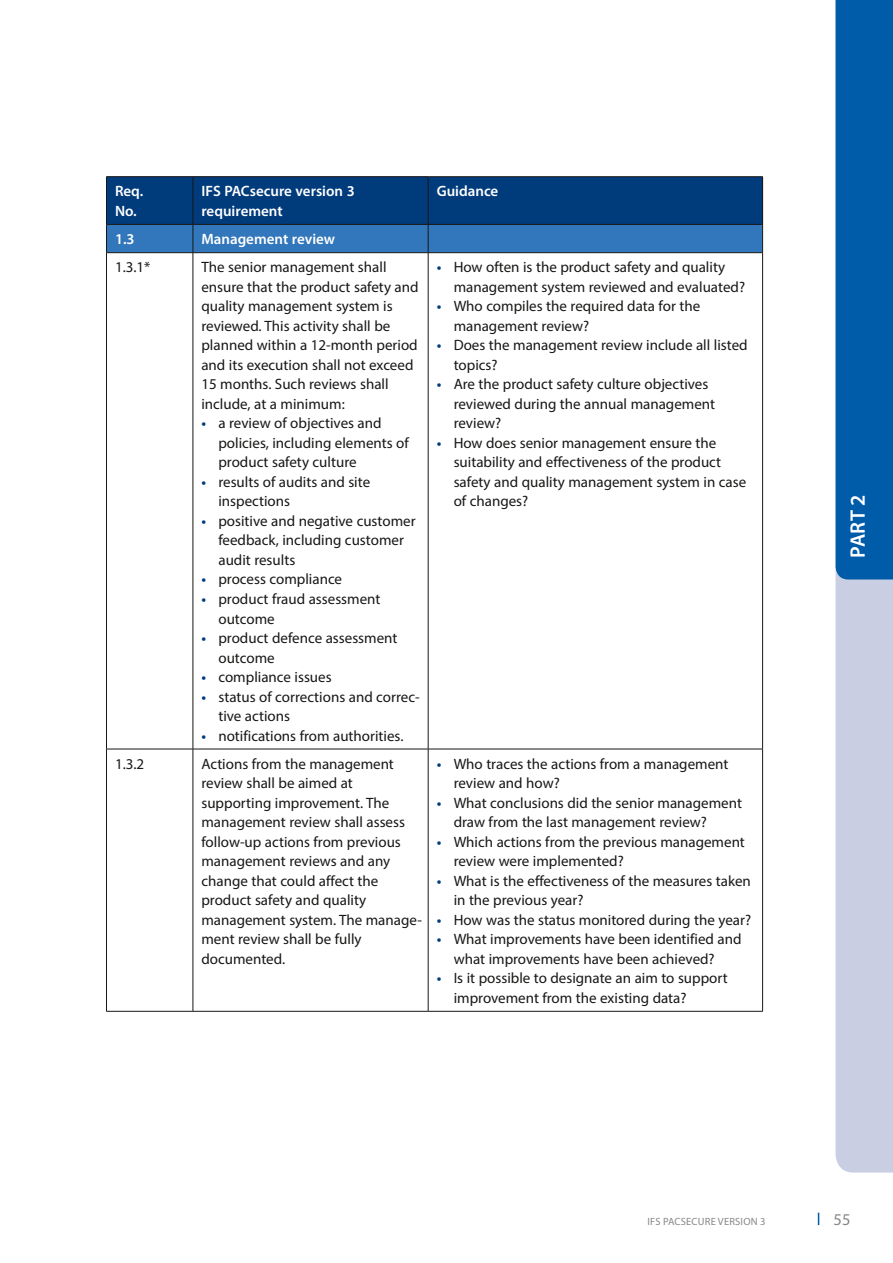
<style>
.page{position:relative;width:893px;height:1263px;background:#fff}
.page>*{position:absolute;margin:0;border:0;box-sizing:border-box;transform-origin:0 0}
.t1{font:600 21px "Myriad Pro";color:#fff}
.t2{font:16.5px "Myriad Pro";color:#868786}
.t3{font:15px/19.5px "Myriad Pro";color:#181716}
.t4{font:600 15px/19.5px "Myriad Pro";color:#fff}
.t5{font:10.5px "Myriad Pro";letter-spacing:.02em;color:#868786}
.s1{font-weight:600;color:#003b7c}
</style>
<div class="page">
<svg style="left:818px;top:1213px;width:1px;height:12px"></svg>
<div style="left:836px;top:579px;width:57px;height:593px;background:#c9cee3"></div>
<div style="left:836px;top:0;width:57px;height:579px;background:#005ba9"></div>
<hr style="left:193px;top:253px;width:1px;height:496px;background:#181716">
<hr style="left:428px;top:253px;width:1px;height:496px;background:#181716">
<hr style="left:193px;top:749px;width:1px;height:262px;background:#181716">
<hr style="left:428px;top:749px;width:1px;height:262px;background:#181716">
<hr style="left:193px;top:176px;width:235px;height:1px;background:#181716">
<hr style="left:106px;top:176px;width:87px;height:1px;background:#181716">
<hr style="left:428px;top:176px;width:335px;height:1px;background:#181716">
<svg style="left:106px;top:177px;width:657px;height:75px;background:#124f90"></svg>
<hr style="left:106px;top:252px;width:87px;height:1px;background:#181716">
<hr style="left:106px;top:253px;width:1px;height:496px;background:#181716">
<hr style="left:193px;top:252px;width:235px;height:1px;background:#181716">
<hr style="left:428px;top:252px;width:335px;height:1px;background:#181716">
<hr style="left:762px;top:253px;width:1px;height:496px;background:#181716">
<hr style="left:106px;top:749px;width:87px;height:1px;background:#181716">
<hr style="left:106px;top:749px;width:1px;height:262px;background:#181716">
<hr style="left:193px;top:749px;width:235px;height:1px;background:#181716">
<hr style="left:428px;top:749px;width:335px;height:1px;background:#181716">
<hr style="left:762px;top:749px;width:1px;height:262px;background:#181716">
<hr style="left:106px;top:1011px;width:87px;height:1px;background:#181716">
<hr style="left:193px;top:1011px;width:235px;height:1px;background:#181716">
<hr style="left:428px;top:1011px;width:335px;height:1px;background:#181716">
<p class="t4" style="left:115px;top:181px;width:30px">Req.<br>No.</p>
<p class="t4" style="left:201px;top:181px;width:155px">IFS PACsecure version 3 requirement</p>
<p class="t4" style="left:437px;top:181px;width:63px">Guidance</p>
<p class="t4" style="left:115px;top:229px;width:21px">1.3</p>
<p class="t4" style="left:201px;top:229px;width:135px">Management review</p>
<p class="t3" style="left:115px;top:257px;width:37px">1.3.1*</p>
<p class="t3" style="left:201px;top:257px;width:219px">The senior management shall ensure that the product safety and quality management system is reviewed. This activity shall be planned within a 12-month period and its execution shall not exceed<br>15 months. Such reviews shall include, at a minimum:</p>
<p class="t3" style="left:218px;top:413px;width:192px;text-indent:-17px"><span class="s1">•</span> a review of objectives and policies, including elements of product safety culture</p>
<p class="t3" style="left:218px;top:472px;width:153px;text-indent:-17px"><span class="s1">•</span> results of audits and site inspections</p>
<p class="t3" style="left:218px;top:511px;width:199px;text-indent:-17px"><span class="s1">•</span> positive and negative customer feedback, including customer audit results</p>
<p class="t3" style="left:201px;top:569px;width:142px"><span class="s1">•</span> process compliance</p>
<p class="t3" style="left:218px;top:589px;width:164px;text-indent:-17px"><span class="s1">•</span> product fraud assessment outcome</p>
<p class="t3" style="left:218px;top:628px;width:181px;text-indent:-17px"><span class="s1">•</span> product defence assessment outcome</p>
<p class="t3" style="left:201px;top:667px;width:132px"><span class="s1">•</span> compliance issues</p>
<p class="t3" style="left:218px;top:686px;width:203px;text-indent:-17px"><span class="s1">•</span> status of corrections and correc&shy;tive actions</p>
<p class="t3" style="left:201px;top:725px;width:204px"><span class="s1">•</span> notifications from authorities.</p>
<p class="t3" style="left:454px;top:257px;width:293px;text-indent:-17px"><span class="s1">•</span> How often is the product safety and quality management system reviewed and evaluated?</p>
<p class="t3" style="left:454px;top:296px;width:248px;text-indent:-17px"><span class="s1">•</span> Who compiles the required data for the management review?</p>
<p class="t3" style="left:454px;top:335px;width:295px;text-indent:-17px"><span class="s1">•</span> Does the management review include all listed topics?</p>
<p class="t3" style="left:454px;top:374px;width:263px;text-indent:-17px"><span class="s1">•</span> Are the product safety culture objectives reviewed during the annual management review?</p>
<p class="t3" style="left:454px;top:433px;width:294px;text-indent:-17px"><span class="s1">•</span> How does senior management ensure the suitability and effectiveness of the product safety and quality management system in case of changes?</p>
<p class="t3" style="left:115px;top:754px;width:31px">1.3.2</p>
<p class="t3" style="left:201px;top:754px;width:222px">Actions from the management review shall be aimed at supporting improvement. The management review shall assess follow-up actions from previous management reviews and any change that could affect the product safety and quality management system. The manage&shy;ment review shall be fully documented.</p>
<p class="t3" style="left:454px;top:754px;width:276px;text-indent:-17px"><span class="s1">•</span> Who traces the actions from a management review and how?</p>
<p class="t3" style="left:454px;top:793px;width:290px;text-indent:-17px"><span class="s1">•</span> What conclusions did the senior management draw from the last management review?</p>
<p class="t3" style="left:454px;top:832px;width:293px;text-indent:-17px"><span class="s1">•</span> Which actions from the previous management review were implemented?</p>
<p class="t3" style="left:454px;top:871px;width:299px;text-indent:-17px"><span class="s1">•</span> What is the effectiveness of the measures taken in the previous year?</p>
<p class="t3" style="left:437px;top:910px;width:316px"><span class="s1">•</span> How was the status monitored during the year?</p>
<p class="t3" style="left:454px;top:929px;width:289px;text-indent:-17px"><span class="s1">•</span> What improvements have been identified and what improvements have been achieved?</p>
<p class="t3" style="left:454px;top:968px;width:276px;text-indent:-17px"><span class="s1">•</span> Is it possible to designate an aim to support improvement from the existing data?</p>
<h1 class="t1" style="left:844px;top:558px;width:65px;rotate:-90deg">PART 2</h1>
<p class="t5" style="left:647px;top:1215px;width:119px">IFS PACSECURE VERSION 3</p>
<p class="t2" style="left:833px;top:1209px;width:18px">55</p>
</div>
